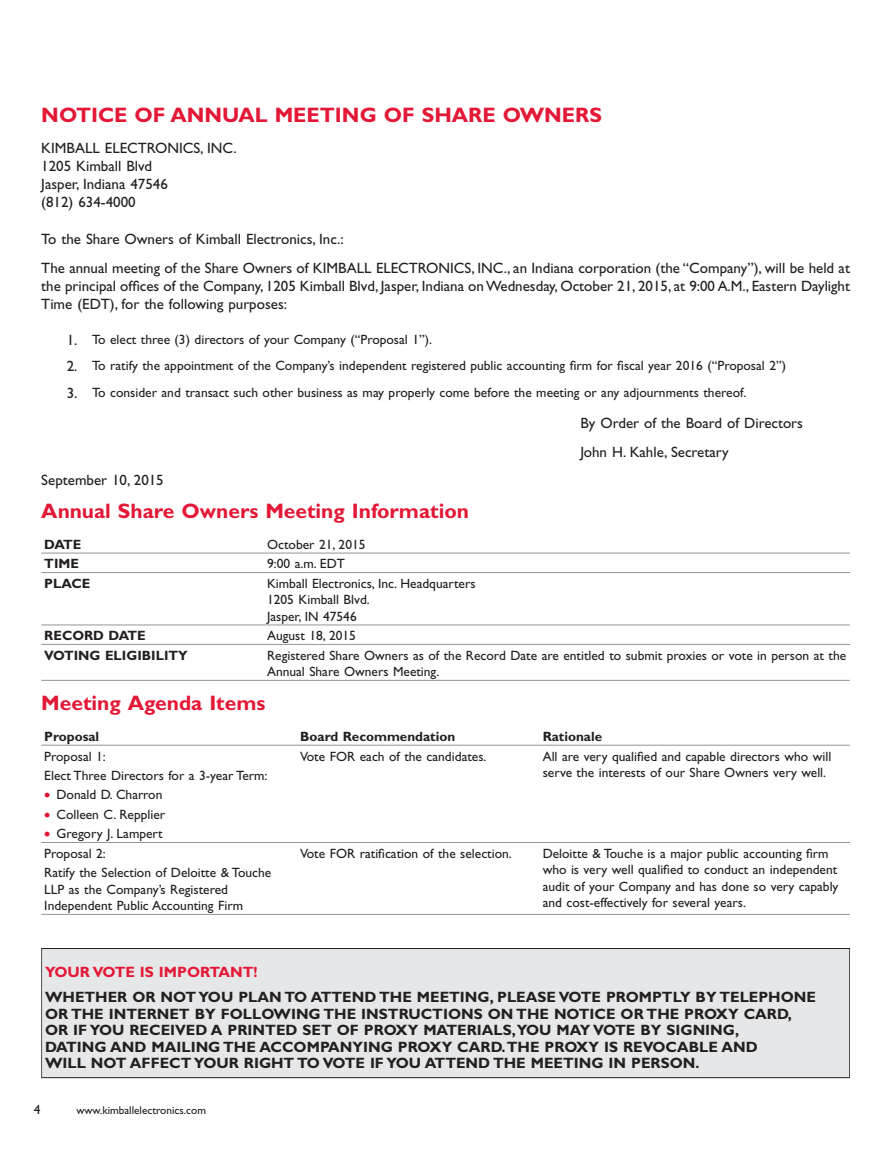
<style>
.page{position:relative;width:891px;height:1162px;background:#fff}
.page>*{position:absolute;margin:0;border:0;box-sizing:border-box;transform-origin:0 0}
.t1{font:700 21px "Gill Sans";color:#e31836}
.t2{font:15px/18px "Gill Sans";color:#231f20}
.t3{font:700 15px/16.5px "Gill Sans";color:#231f20}
.t4{font:700 15px "Gill Sans";color:#e31836}
.t5{font:13.5px/16.5px "Gill Sans";color:#231f20}
.t6{font:700 13.5px "Gill Sans";color:#231f20}
.t7{font:11.25px "Gill Sans";color:#231f20}
.s1{font-size:15px}
.s2{color:#e31836}
</style>
<div class="page">
<div style="left:41px;top:948px;width:809px;height:130px;background:#e6e7e8"></div>
<hr style="left:41px;top:552px;width:809px;height:1px;background:#939598">
<hr style="left:41px;top:572px;width:809px;height:1px;background:#939598">
<hr style="left:41px;top:624px;width:809px;height:1px;background:#939598">
<hr style="left:41px;top:644px;width:809px;height:1px;background:#939598">
<hr style="left:41px;top:680px;width:809px;height:1px;background:#939598">
<hr style="left:41px;top:744px;width:809px;height:1px;background:#939598">
<hr style="left:41px;top:842px;width:809px;height:1px;background:#939598">
<hr style="left:41px;top:914px;width:809px;height:1px;background:#939598">
<hr style="left:41px;top:948px;width:809px;height:1px;background:#231f20">
<hr style="left:849px;top:948px;width:1px;height:129px;background:#231f20">
<hr style="left:41px;top:1077px;width:809px;height:1px;background:#231f20">
<hr style="left:41px;top:948px;width:1px;height:129px;background:#231f20">
<h1 class="t1" style="left:41px;top:108px;width:562px">NOTICE OF ANNUAL MEETING OF SHARE OWNERS</h1>
<p class="t2" style="left:41px;top:140px;width:197px">KIMBALL ELECTRONICS, INC.<br>1205 Kimball Blvd<br>Jasper, Indiana 47546<br>(812) 634-4000</p>
<p class="t2" style="left:41px;top:226px;width:810px;line-height:28.8px">To the Share Owners of Kimball Electronics, Inc.:<br>The annual meeting of the Share Owners of KIMBALL ELECTRONICS, INC., an Indiana corporation (the “Company”), will be held at</p>
<p class="t2" style="left:41px;top:278px;width:810px">the principal offices of the Company, 1205 Kimball Blvd, Jasper, Indiana onWednesday, October 21, 2015, at 9:00 A.M., Eastern Daylight<br>Time (EDT), for the following purposes:</p>
<p class="t5" style="left:67px;top:332px;width:367px"><span class="s1">1.</span> To elect three (3) directors of your Company (“Proposal 1”).</p>
<p class="t5" style="left:67px;top:359px;width:721px"><span class="s1">2.</span> To ratify the appointment of the Company’s independent registered public accounting firm for fiscal year 2016 (“Proposal 2”)</p>
<p class="t5" style="left:67px;top:385px;width:681px"><span class="s1">3.</span> To consider and transact such other business as may properly come before the meeting or any adjournments thereof.</p>
<p class="t2" style="left:580px;top:410px;width:224px;line-height:28.8px">By Order of the Board of Directors<br>John H. Kahle, Secretary</p>
<p class="t2" style="left:41px;top:473px;width:124px">September 10, 2015</p>
<h1 class="t1" style="left:41px;top:504px;width:429px">Annual Share Owners Meeting Information</h1>
<p class="t6" style="left:44px;top:539px;width:39px">DATE</p>
<p class="t5" style="left:267px;top:537px;width:100px">October 21, 2015</p>
<p class="t6" style="left:44px;top:559px;width:36px">TIME</p>
<p class="t5" style="left:267px;top:557px;width:79px">9:00 a.m. EDT</p>
<p class="t6" style="left:44px;top:578px;width:48px">PLACE</p>
<p class="t5" style="left:267px;top:576px;width:210px">Kimball Electronics, Inc. Headquarters<br>1205 Kimball Blvd.<br>Jasper, IN 47546</p>
<p class="t6" style="left:44px;top:631px;width:103px">RECORD DATE</p>
<p class="t5" style="left:267px;top:629px;width:90px">August 18, 2015</p>
<p class="t6" style="left:44px;top:650px;width:145px">VOTING ELIGIBILITY</p>
<p class="t5" style="left:267px;top:648px;width:580px">Registered Share Owners as of the Record Date are entitled to submit proxies or vote in person at the<br>Annual Share Owners Meeting.</p>
<h1 class="t1" style="left:41px;top:696px;width:225px">Meeting Agenda Items</h1>
<p class="t6" style="left:44px;top:731px;width:56px">Proposal</p>
<p class="t6" style="left:300px;top:731px;width:157px">Board Recommendation</p>
<p class="t6" style="left:542px;top:731px;width:61px">Rationale</p>
<p class="t5" style="left:44px;top:747px;width:225px;line-height:19.5px">Proposal 1:<br>Elect Three Directors for a 3-year Term:</p>
<p class="t5" style="left:44px;top:788px;width:120px"><span class="s2">•</span> Donald D. Charron</p>
<p class="t5" style="left:44px;top:807px;width:122px"><span class="s2">•</span> Colleen C. Repplier</p>
<p class="t5" style="left:44px;top:827px;width:120px"><span class="s2">•</span> Gregory J. Lampert</p>
<p class="t5" style="left:300px;top:749px;width:188px">Vote FOR each of the candidates.</p>
<p class="t5" style="left:542px;top:749px;width:290px">All are very qualified and capable directors who will serve the interests of our Share Owners very well.</p>
<p class="t5" style="left:44px;top:845px;width:228px;line-height:19.5px">Proposal 2:<br>Ratify the Selection of Deloitte &amp; Touche</p>
<p class="t5" style="left:44px;top:882px;width:200px">LLP as the Company’s Registered<br>Independent Public Accounting Firm</p>
<p class="t5" style="left:300px;top:846px;width:213px">Vote FOR ratification of the selection.</p>
<p class="t5" style="left:542px;top:846px;width:297px">Deloitte &amp; Touche is a major public accounting firm who is very well qualified to conduct an independent audit of your Company and has done so very capably and cost-effectively for several years.</p>
<p class="t4" style="left:45px;top:966px;width:214px">YOUR VOTE IS IMPORTANT!</p>
<p class="t3" style="left:45px;top:990px;width:772px">WHETHER OR NOT YOU PLAN TO ATTEND THE MEETING, PLEASE VOTE PROMPTLY BY TELEPHONE OR THE INTERNET BY FOLLOWING THE INSTRUCTIONS ON THE NOTICE OR THE PROXY CARD, OR IF YOU RECEIVED A PRINTED SET OF PROXY MATERIALS,YOU MAY VOTE BY SIGNING,<br>DATING AND MAILING THE ACCOMPANYING PROXY CARD.THE PROXY IS REVOCABLE AND<br>WILL NOT AFFECT YOUR RIGHT TO VOTE IF YOU ATTEND THE MEETING IN PERSON.</p>
<p class="t5" style="left:34px;top:1102px;width:8px">4</p>
<p class="t7" style="left:76px;top:1106px;width:131px">www.kimballelectronics.com</p>
</div>
